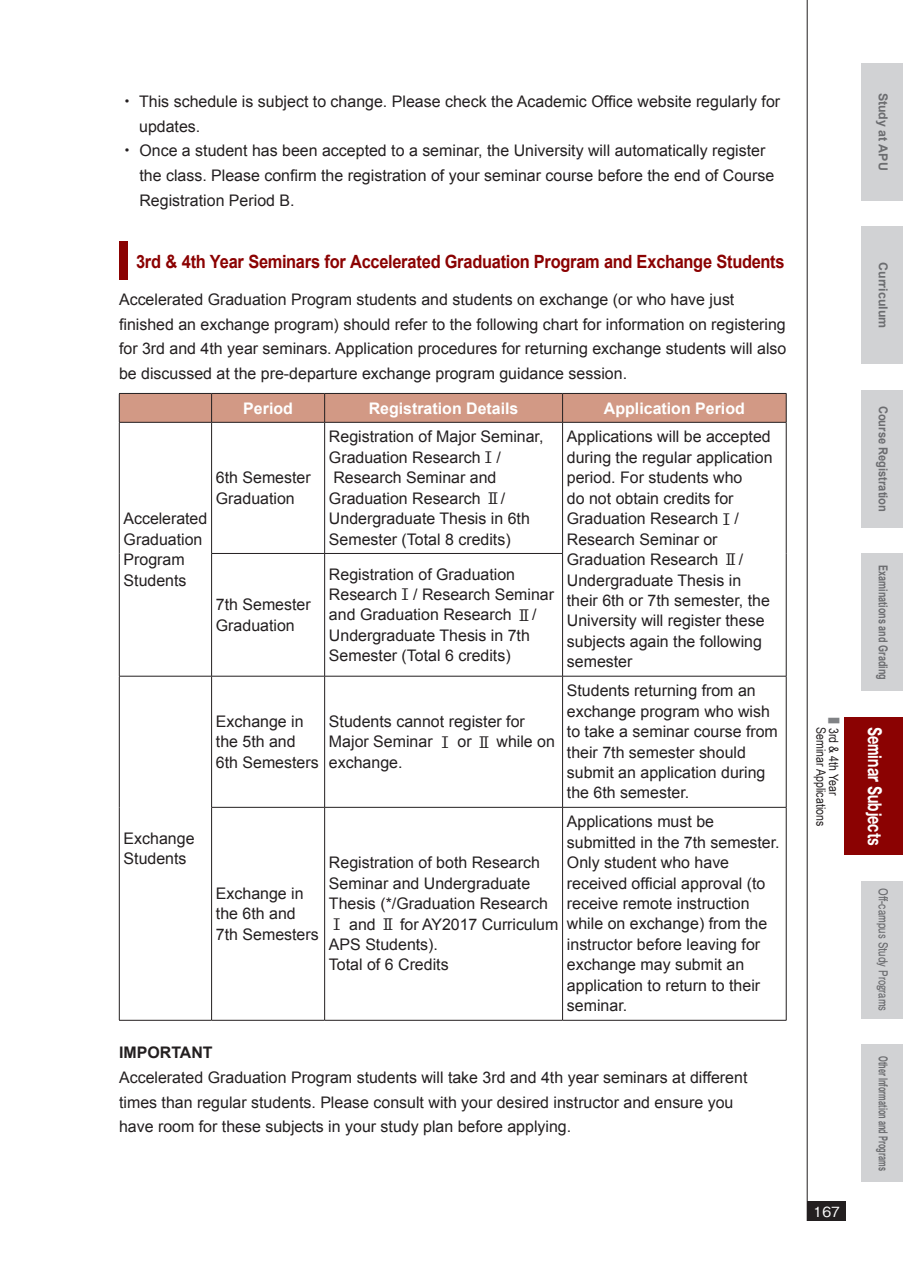
<style>
.page{position:relative;width:903px;height:1275px;background:#fff}
.page>*{position:absolute;margin:0;border:0;box-sizing:border-box;transform-origin:0 0}
.t1{font:700 18.2px "Arial";letter-spacing:-.02em;color:#8b0202;scale:.9 1}
.t2{font:700 17.15px "Gothic MB101 Pro";color:#fff;scale:.7 1}
.t3{font:15.92px/20.5px "Arial";color:#231f20}
.t4{font:700 15.92px "Arial";color:#fff}
.t5{font:700 15.92px "Arial";color:#231f20}
.t6{font:500 14px "Gothic BBB Pro";color:#fff}
.t7{font:12.95px/13px "Arial Narrow";color:#231f20}
.t8{font:700 12.42px "Arial";color:#6c6d70;scale:.6 1}
.t9{font:700 12.42px "Futo Go B101 Pro";color:#6c6d70;scale:.77 1}
.t10{font:700 12.42px "Arial";color:#6c6d70;scale:.73 1}
.t11{font:700 12.42px "Arial";color:#6c6d70}
.t12{font:700 12.42px "Arial";color:#6c6d70;scale:.9 1}
.t13{font:500 6.48px "Gothic BBB Pro";color:#808285;scale:2 1}
.s1{font-family:"Koz Min Pr 6 N"}
.s2{font-family:"Gothic BBB Pr 6";font-weight:500}
</style>
<div class="page">
<hr style="left:807px;top:0;width:1px;height:1221px;background:#231f20">
<div style="left:807px;top:1202px;width:39px;height:19px;background:#231f20"></div>
<div style="left:862px;top:226px;width:41px;height:138px;background:#d1d2d4"></div>
<div style="left:862px;top:390px;width:41px;height:138px;background:#d1d2d4"></div>
<div style="left:862px;top:553px;width:41px;height:138px;background:#d1d2d4"></div>
<div style="left:862px;top:881px;width:41px;height:138px;background:#d1d2d4"></div>
<div style="left:862px;top:1044px;width:41px;height:138px;background:#d1d2d4"></div>
<div style="left:862px;top:63px;width:41px;height:137px;background:#d1d2d4"></div>
<div style="left:845px;top:717px;width:58px;height:138px;background:#8b0202"></div>
<div style="left:119px;top:241px;width:9px;height:39px;background:#8b0202"></div>
<svg style="left:119px;top:393px;width:668px;height:29px;background:#c99380"></svg>
<hr style="left:119px;top:422px;width:93px;height:1px;background:#231f20">
<hr style="left:119px;top:423px;width:1px;height:130px;background:#231f20">
<hr style="left:212px;top:422px;width:113px;height:1px;background:#231f20">
<hr style="left:211px;top:423px;width:1px;height:130px;background:#231f20">
<hr style="left:325px;top:422px;width:237px;height:1px;background:#231f20">
<hr style="left:324px;top:423px;width:1px;height:130px;background:#231f20">
<hr style="left:562px;top:422px;width:224px;height:1px;background:#231f20">
<hr style="left:562px;top:423px;width:1px;height:130px;background:#231f20">
<hr style="left:786px;top:423px;width:1px;height:130px;background:#231f20">
<hr style="left:119px;top:553px;width:1px;height:123px;background:#231f20">
<hr style="left:211px;top:553px;width:114px;height:1px;background:#231f20">
<hr style="left:211px;top:554px;width:1px;height:122px;background:#231f20">
<hr style="left:325px;top:553px;width:238px;height:1px;background:#231f20">
<hr style="left:324px;top:554px;width:1px;height:122px;background:#231f20">
<hr style="left:562px;top:554px;width:1px;height:122px;background:#231f20">
<hr style="left:786px;top:553px;width:1px;height:123px;background:#231f20">
<hr style="left:119px;top:676px;width:93px;height:1px;background:#231f20">
<hr style="left:119px;top:676px;width:1px;height:131px;background:#231f20">
<hr style="left:212px;top:676px;width:113px;height:1px;background:#231f20">
<hr style="left:211px;top:676px;width:1px;height:131px;background:#231f20">
<hr style="left:325px;top:676px;width:237px;height:1px;background:#231f20">
<hr style="left:324px;top:676px;width:1px;height:131px;background:#231f20">
<hr style="left:562px;top:676px;width:224px;height:1px;background:#231f20">
<hr style="left:562px;top:676px;width:1px;height:131px;background:#231f20">
<hr style="left:786px;top:676px;width:1px;height:131px;background:#231f20">
<hr style="left:119px;top:807px;width:1px;height:213px;background:#231f20">
<hr style="left:211px;top:807px;width:114px;height:1px;background:#231f20">
<hr style="left:211px;top:808px;width:1px;height:212px;background:#231f20">
<hr style="left:325px;top:807px;width:237px;height:1px;background:#231f20">
<hr style="left:324px;top:808px;width:1px;height:212px;background:#231f20">
<hr style="left:562px;top:807px;width:224px;height:1px;background:#231f20">
<hr style="left:562px;top:808px;width:1px;height:212px;background:#231f20">
<hr style="left:786px;top:808px;width:1px;height:212px;background:#231f20">
<hr style="left:119px;top:1020px;width:93px;height:1px;background:#231f20">
<hr style="left:212px;top:1020px;width:113px;height:1px;background:#231f20">
<hr style="left:325px;top:1020px;width:237px;height:1px;background:#231f20">
<hr style="left:562px;top:1020px;width:224px;height:1px;background:#231f20">
<p class="t3" style="left:119px;top:91px;width:663px"><span class="s1">・</span> This schedule is subject to change. Please check the Academic Office website regularly for</p>
<p class="t3" style="left:139px;top:116px;width:63px">updates.</p>
<p class="t3" style="left:119px;top:141px;width:648px"><span class="s1">・</span> Once a student has been accepted to a seminar, the University will automatically register</p>
<p class="t3" style="left:139px;top:165px;width:636px">the class. Please confirm the registration of your seminar course before the end of Course</p>
<p class="t3" style="left:139px;top:190px;width:157px">Registration Period B.</p>
<p class="t1" style="left:136px;top:250px;width:722px">3rd &amp; 4th Year Seminars for Accelerated Graduation Program and Exchange Students</p>
<p class="t3" style="left:119px;top:287px;width:669px;line-height:24.7px">Accelerated Graduation Program students and students on exchange (or who have just finished an exchange program) should refer to the following chart for information on registering for 3rd and 4th year seminars. Application procedures for returning exchange students will also be discussed at the pre-departure exchange program guidance session.</p>
<p class="t4" style="left:243px;top:397px;width:51px">Period</p>
<p class="t4" style="left:369px;top:397px;width:151px">Registration Details</p>
<p class="t4" style="left:604px;top:397px;width:142px">Application Period</p>
<p class="t3" style="left:124px;top:509px;width:85px">Accelerated<br>Graduation<br>Program<br>Students</p>
<p class="t3" style="left:124px;top:828px;width:72px">Exchange<br>Students</p>
<p class="t3" style="left:216px;top:468px;width:96px">6th Semester<br>Graduation</p>
<p class="t3" style="left:216px;top:594px;width:96px">7th Semester<br>Graduation</p>
<p class="t3" style="left:329px;top:427px;width:216px">Registration of Major Seminar,<br>Graduation Research<span class="s2">Ⅰ</span>/<br>Research Seminar and<br>Graduation Research <span class="s2">Ⅱ</span>/<br>Undergraduate Thesis in 6th<br>Semester (Total 8 credits)</p>
<p class="t3" style="left:567px;top:427px;width:207px">Applications will be accepted during the regular application period. For students who<br>do not obtain credits for<br>Graduation Research<span class="s2">Ⅰ</span>/<br>Research Seminar or<br>Graduation Research <span class="s2">Ⅱ</span>/<br>Undergraduate Thesis in their 6th or 7th semester, the<br>University will register these subjects again the following semester</p>
<p class="t3" style="left:329px;top:564px;width:227px">Registration of Graduation<br>Research<span class="s2">Ⅰ</span>/ Research Seminar and Graduation Research <span class="s2">Ⅱ</span>/<br>Undergraduate Thesis in 7th<br>Semester (Total 6 credits)</p>
<p class="t3" style="left:216px;top:711px;width:104px">Exchange in the 5th and<br>6th Semesters</p>
<p class="t3" style="left:329px;top:711px;width:228px">Students cannot register for<br>Major Seminar <span class="s2">Ⅰ</span> or <span class="s2">Ⅱ</span> while on exchange.</p>
<p class="t3" style="left:216px;top:883px;width:104px">Exchange in the 6th and<br>7th Semesters</p>
<p class="t3" style="left:329px;top:852px;width:231px">Registration of both Research<br>Seminar and Undergraduate<br>Thesis (*/Graduation Research<br><span class="s2">Ⅰ</span> and <span class="s2">Ⅱ</span> for AY2017 Curriculum<br>APS Students).<br>Total of 6 Credits</p>
<p class="t3" style="left:567px;top:680px;width:212px">Students returning from an exchange program who wish to take a seminar course from their 7th semester should submit an application during the 6th semester.</p>
<p class="t3" style="left:567px;top:812px;width:214px">Applications must be submitted in the 7th semester.<br>Only student who have received official approval (to receive remote instruction while on exchange) from the instructor before leaving for exchange may submit an application to return to their seminar.</p>
<p class="t5" style="left:119px;top:1042px;width:95px">IMPORTANT</p>
<p class="t3" style="left:119px;top:1065px;width:630px;line-height:24.7px">Accelerated Graduation Program students will take 3rd and 4th year seminars at different times than regular students. Please consult with your desired instructor and ensure you have room for these subjects in your study plan before applying.</p>
<p class="t11" style="left:891px;top:93px;width:79px;rotate:90deg">Study at APU</p>
<p class="t11" style="left:891px;top:262px;width:68px;rotate:90deg">Curriculum</p>
<p class="t13" style="left:827px;top:715px;width:8px">■</p>
<p class="t7" style="left:841px;top:727px;width:100px;rotate:90deg">3rd &amp; 4th Year<br>Seminar Applications</p>
<p class="t6" style="left:814px;top:1200px;width:28px">167</p>
<p class="t12" style="left:891px;top:406px;width:120px;rotate:90deg">Course Registration</p>
<p class="t10" style="left:891px;top:565px;width:158px;rotate:90deg">Examinations and Grading</p>
<p class="t2" style="left:889px;top:727px;width:171px;rotate:90deg">Seminar Subjects</p>
<p class="t9" style="left:893px;top:888px;width:161px;rotate:90deg">Off-campus Study Programs</p>
<p class="t9" style="left:892px;top:896px;width:8px;rotate:90deg">f</p>
<p class="t8" style="left:891px;top:1056px;width:193px;rotate:90deg">Other Information and Programs</p>
</div>
